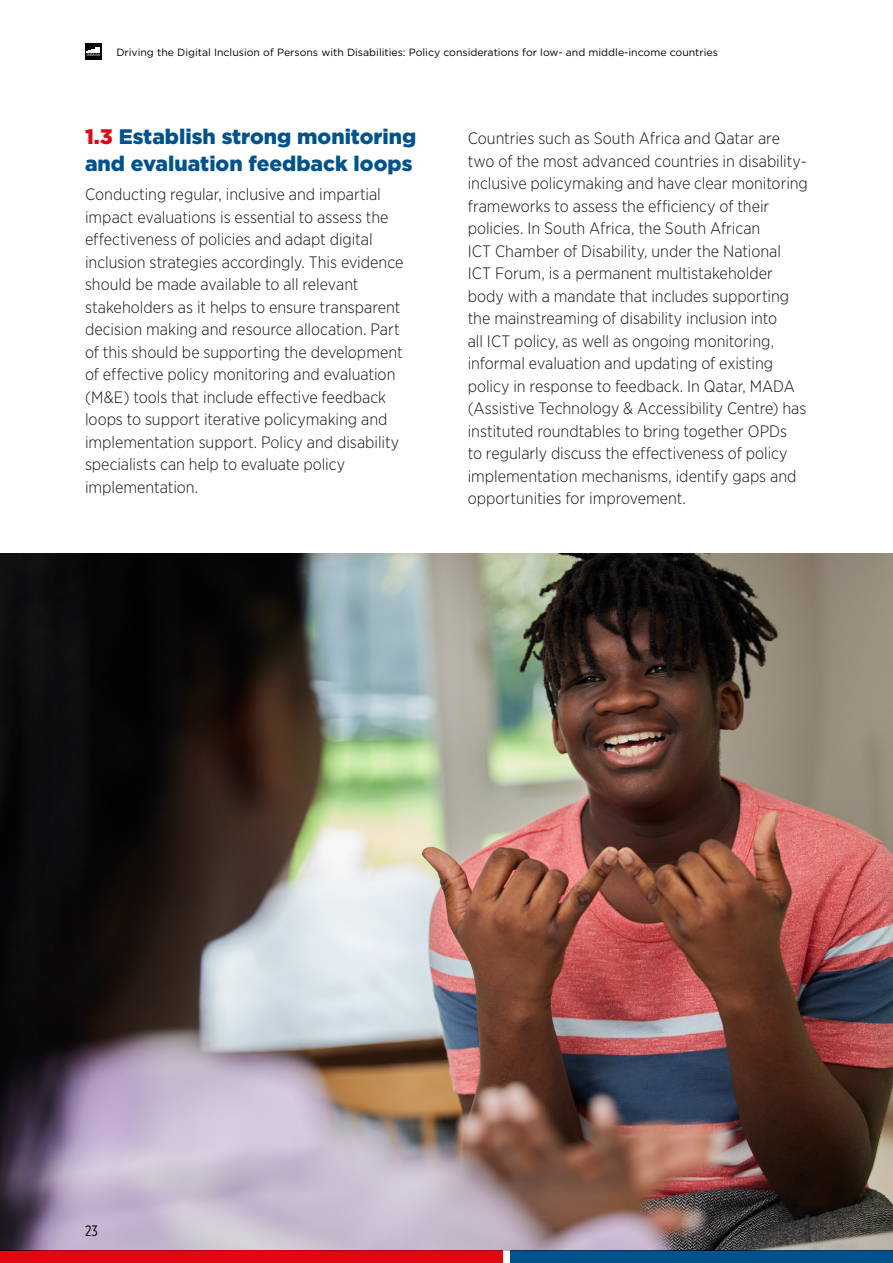
<style>
.page{position:relative;width:893px;height:1263px;background:#fff}
.page>*{position:absolute;margin:0;border:0;box-sizing:border-box;transform-origin:0 0}
.Body_copy{font:900 21px/27px "Gotham";color:#00528d}
.Body_copy-2{font:300 16.5px/22.5px "Gotham Narrow";color:#131313}
.t1{font:15px "Gotham X Narrow";color:#000}
.t2{font:10.5px "Gotham";color:#000}
.s1{color:#e30613}
</style>
<div class="page">
<div style="left:85px;top:43px;width:17px;height:17px;background:#000"></div>
<svg style="left:87px;top:47px;width:14px;height:9px"></svg>
<div style="left:0;top:1250px;width:503px;height:13px;background:#e30613"></div>
<div style="left:510px;top:1250px;width:383px;height:13px;background:#00528d"></div>
<img style="left:0;top:553px;width:893px;height:697px">
<p class="t2" style="left:116px;top:45px;width:603px">Driving the Digital Inclusion of Persons with Disabilities: Policy considerations for low- and middle-income countries</p>
<h3 class="Body_copy" style="left:85px;top:123px;width:333px"><span class="s1">1.3</span> Establish strong monitoring and evaluation feedback loops</h3>
<h3 class="Body_copy-2" style="left:85px;top:183px;width:320px">Conducting regular, inclusive and impartial impact evaluations is essential to assess the effectiveness of policies and adapt digital inclusion strategies accordingly. This evidence should be made available to all relevant stakeholders as it helps to ensure transparent decision making and resource allocation. Part of this should be supporting the development of effective policy monitoring and evaluation (M&amp;E) tools that include effective feedback loops to support iterative policymaking and implementation support. Policy and disability specialists can help to evaluate policy implementation.</h3>
<h3 class="Body_copy-2" style="left:468px;top:127px;width:342px">Countries such as South Africa and Qatar are two of the most advanced countries in disability&shy;inclusive policymaking and have clear monitoring frameworks to assess the efficiency of their policies. In South Africa, the South African<br>ICT Chamber of Disability, under the National ICT Forum, is a permanent multistakeholder body with a mandate that includes supporting the mainstreaming of disability inclusion into<br>all ICT policy, as well as ongoing monitoring, informal evaluation and updating of existing policy in response to feedback. In Qatar, MADA (Assistive Technology &amp; Accessibility Centre) has instituted roundtables to bring together OPDs<br>to regularly discuss the effectiveness of policy implementation mechanisms, identify gaps and opportunities for improvement.</h3>
<p class="t1" style="left:85px;top:1222px;width:14px">23</p>
</div>
